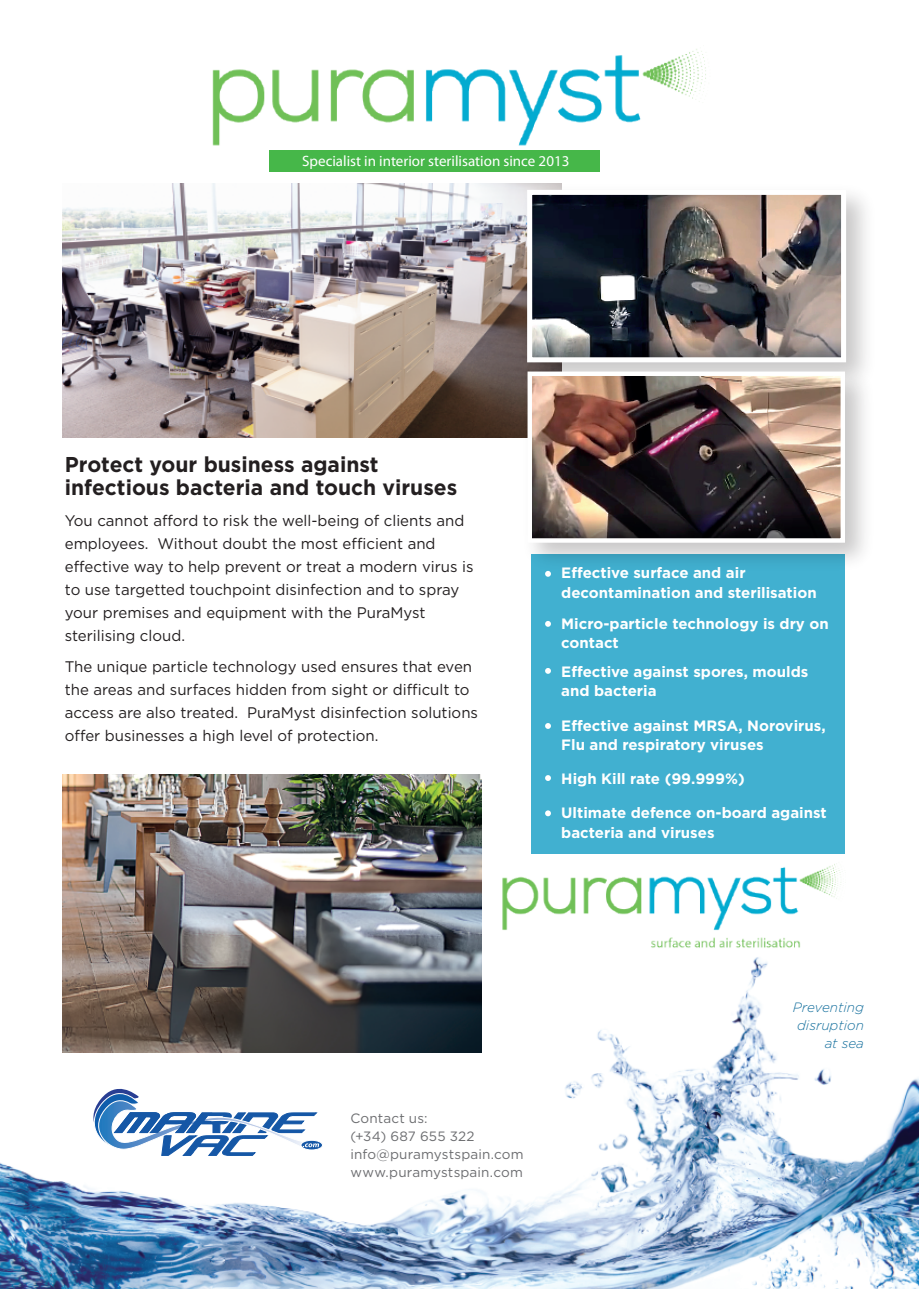
<style>
.page{position:relative;width:919px;height:1289px;background:#fff}
.page>*{position:absolute;margin:0;border:0;box-sizing:border-box;transform-origin:0 0}
.t1{font:700 21.45px/23px "Gotham HTF";color:#231f20}
.t2{font:15.3px/23px "Gotham HTF";color:#231f20}
.t3{font:700 15px/19.5px "Gotham HTF";color:#fff}
.t4{font:15px "Myriad Pro";color:#fff}
.t5{font:13.5px/18px "Gotham HTF";letter-spacing:.01em;color:#6c6d70}
.t6{font:italic 300 13.5px/18px "Gotham HTF";color:#146f9d;text-align:right}
</style>
<div class="page">
<img style="left:0;top:911px;width:918px;height:377px">
<svg style="left:82px;top:1079px;width:243px;height:78px"></svg>
<div style="left:531px;top:553px;width:313px;height:300px;background:#41b0d0"></div>
<svg style="left:545px;top:621px;width:6px;height:5px"></svg>
<svg style="left:545px;top:668px;width:6px;height:5px"></svg>
<svg style="left:545px;top:723px;width:6px;height:6px"></svg>
<svg style="left:545px;top:775px;width:6px;height:6px"></svg>
<svg style="left:545px;top:810px;width:6px;height:6px"></svg>
<img style="left:488px;top:863px;width:371px;height:94px">
<img style="left:212px;top:49px;width:494px;height:111px">
<img style="left:63px;top:183px;width:452px;height:254px">
<img style="left:63px;top:774px;width:418px;height:278px">
<img style="left:514px;top:183px;width:352px;height:216px">
<img style="left:533px;top:196px;width:307px;height:160px">
<div style="left:527px;top:190px;width:319px;height:172px;border:5px solid #fff"></div>
<img style="left:515px;top:359px;width:351px;height:220px">
<img style="left:532px;top:376px;width:308px;height:161px">
<div style="left:527px;top:371px;width:318px;height:171px;border:4px solid #fff"></div>
<div style="left:269px;top:150px;width:330px;height:22px;background:#46b749"></div>
<p class="t4" style="left:302px;top:151px;width:269px">Specialist in interior sterilisation since 2013</p>
<h1 class="t1" style="left:65px;top:453px;width:394px">Protect your business against infectious bacteria and touch viruses</h1>
<p class="t2" style="left:65px;top:509px;width:410px">You cannot afford to risk the well-being of clients and employees. Without doubt the most efficient and effective way to help prevent or treat a modern virus is to use targetted touchpoint disinfection and to spray your premises and equipment with the PuraMyst sterilising cloud.</p>
<p class="t2" style="left:65px;top:654px;width:414px">The unique particle technology used ensures that even the areas and surfaces hidden from sight or difficult to access are also treated. PuraMyst disinfection solutions offer businesses a high level of protection.</p>
<p class="t3" style="left:561px;top:563px;width:257px">Effective surface and air decontamination and sterilisation</p>
<p class="t3" style="left:561px;top:613px;width:269px">Micro-particle technology is dry on contact</p>
<p class="t3" style="left:561px;top:661px;width:248px">Effective against spores, moulds and bacteria</p>
<p class="t3" style="left:561px;top:715px;width:266px">Effective against MRSA, Norovirus,<br>Flu and respiratory viruses</p>
<p class="t3" style="left:561px;top:769px;width:185px">High Kill rate (99.999%)</p>
<p class="t3" style="left:561px;top:802px;width:267px">Ultimate defence on-board against bacteria and viruses</p>
<p class="t5" style="left:350px;top:1108px;width:175px">Contact us:<br>(+34) 687 655 322 info@puramystspain.com www.puramystspain.com</p>
<p class="t6" style="left:792px;top:998px;width:72px">Preventing disruption at sea</p>
</div>
